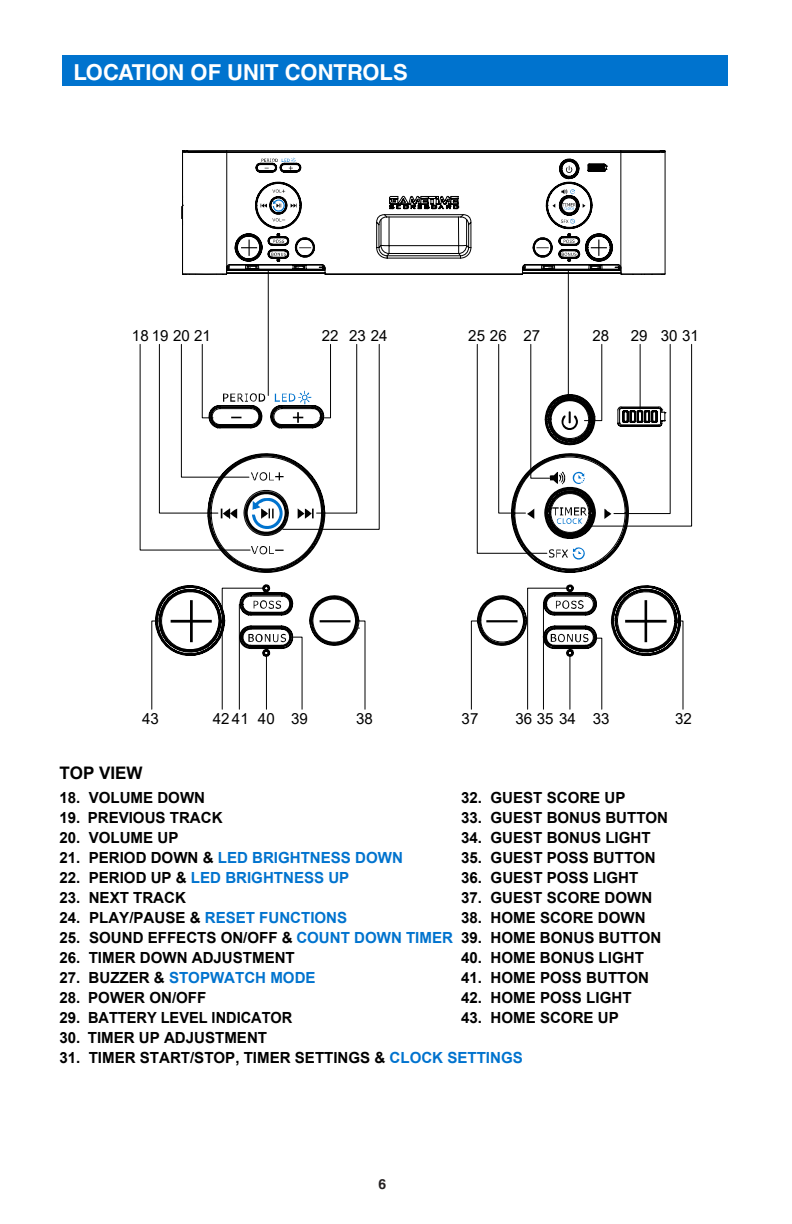
<style>
.page{position:relative;width:792px;height:1224px;background:#fff}
.page>*{position:absolute;margin:0;border:0;box-sizing:border-box;transform-origin:0 0}
.Titre_1{font:700 22px "Helvetica LT Std";color:#fff}
.t1{font:700 17.2px "Arial";color:#000}
.t2{font:700 15.4px "Arial";color:#000}
.t3{font:700 15.4px "Arial";color:#0073ce}
.t4{font:15.4px "Arial";color:#000}
.t5{font:700 14px "Helvetica LT Std";color:#231f20}
.s1{color:#000}
.s2{color:#0073ce}
</style>
<div class="page">
<hr style="left:227px;top:150px;width:394px;height:1px;background:#000">
<hr style="left:665px;top:151px;width:1px;height:123px;background:#000">
<svg style="left:182px;top:151px;width:440px;height:124px"></svg>
<svg style="left:176px;top:551px;width:92px;height:94px"></svg>
<svg style="left:140px;top:344px;width:128px;height:207px"></svg>
<svg style="left:683px;top:344px;width:9px;height:183px"></svg>
<svg style="left:268px;top:270px;width:415px;height:440px"></svg>
<svg style="left:151px;top:588px;width:116px;height:122px"></svg>
<svg style="left:471px;top:344px;width:196px;height:366px"></svg>
<div style="left:62px;top:55px;width:665px;height:31px;background:#0073ce"></div>
<p class="Titre_1" style="left:74px;top:59px;width:336px">LOCATION OF UNIT CONTROLS</p>
<p class="t4" style="left:132px;top:325px;width:80px">18 19 20 21</p>
<p class="t4" style="left:322px;top:325px;width:67px">22 23 24</p>
<p class="t4" style="left:468px;top:325px;width:73px">25 26 27</p>
<p class="t4" style="left:631px;top:325px;width:70px">29 30 31</p>
<p class="t4" style="left:593px;top:325px;width:18px">28</p>
<p class="t4" style="left:142px;top:708px;width:18px">43</p>
<p class="t4" style="left:213px;top:708px;width:64px">42 41 40</p>
<p class="t4" style="left:291px;top:708px;width:18px">39</p>
<p class="t4" style="left:356px;top:708px;width:18px">38</p>
<p class="t4" style="left:462px;top:708px;width:18px">37</p>
<p class="t4" style="left:515px;top:708px;width:62px">36 35 34</p>
<p class="t4" style="left:593px;top:708px;width:18px">33</p>
<p class="t4" style="left:675px;top:708px;width:18px">32</p>
<p class="t1" style="left:59px;top:761px;width:85px">TOP VIEW</p>
<p class="t2" style="left:59px;top:787px;width:147px">18. VOLUME DOWN</p>
<p class="t2" style="left:59px;top:807px;width:165px">19. PREVIOUS TRACK</p>
<p class="t2" style="left:59px;top:827px;width:121px">20. VOLUME UP</p>
<p class="t3" style="left:59px;top:847px;width:345px"><span class="s1">21. PERIOD DOWN &amp;</span> LED BRIGHTNESS DOWN</p>
<p class="t3" style="left:59px;top:867px;width:291px"><span class="s1">22. PERIOD UP &amp;</span> LED BRIGHTNESS UP</p>
<p class="t2" style="left:59px;top:887px;width:128px">23. NEXT TRACK</p>
<p class="t2" style="left:59px;top:907px;width:289px">24. PLAY/PAUSE &amp; <span class="s2">RESET FUNCTIONS</span></p>
<p class="t2" style="left:59px;top:926px;width:395px">25. SOUND EFFECTS ON/OFF &amp; <span class="s2">COUNT DOWN TIMER</span></p>
<p class="t2" style="left:59px;top:947px;width:237px">26. TIMER DOWN ADJUSTMENT</p>
<p class="t3" style="left:59px;top:967px;width:258px"><span class="s1">27. BUZZER &amp;</span> STOPWATCH MODE</p>
<p class="t2" style="left:59px;top:986px;width:148px">28. POWER ON/OFF</p>
<p class="t2" style="left:59px;top:1006px;width:235px">29. BATTERY LEVEL INDICATOR</p>
<p class="t2" style="left:59px;top:1026px;width:209px">30. TIMER UP ADJUSTMENT</p>
<p class="t2" style="left:59px;top:1046px;width:465px">31. TIMER START/STOP, TIMER SETTINGS &amp; <span class="s2">CLOCK SETTINGS</span></p>
<p class="t2" style="left:461px;top:787px;width:166px">32. GUEST SCORE UP</p>
<p class="t2" style="left:461px;top:807px;width:208px">33. GUEST BONUS BUTTON</p>
<p class="t2" style="left:461px;top:827px;width:191px">34. GUEST BONUS LIGHT</p>
<p class="t2" style="left:461px;top:847px;width:196px">35. GUEST POSS BUTTON</p>
<p class="t2" style="left:461px;top:867px;width:179px">36. GUEST POSS LIGHT</p>
<p class="t2" style="left:461px;top:887px;width:193px">37. GUEST SCORE DOWN</p>
<p class="t2" style="left:461px;top:907px;width:186px">38. HOME SCORE DOWN</p>
<p class="t2" style="left:461px;top:927px;width:202px">39. HOME BONUS BUTTON</p>
<p class="t2" style="left:461px;top:947px;width:184px">40. HOME BONUS LIGHT</p>
<p class="t2" style="left:461px;top:967px;width:189px">41. HOME POSS BUTTON</p>
<p class="t2" style="left:461px;top:986px;width:172px">42. HOME POSS LIGHT</p>
<p class="t2" style="left:461px;top:1006px;width:159px">43. HOME SCORE UP</p>
<p class="t5" style="left:378px;top:1176px;width:9px">6</p>
</div>
